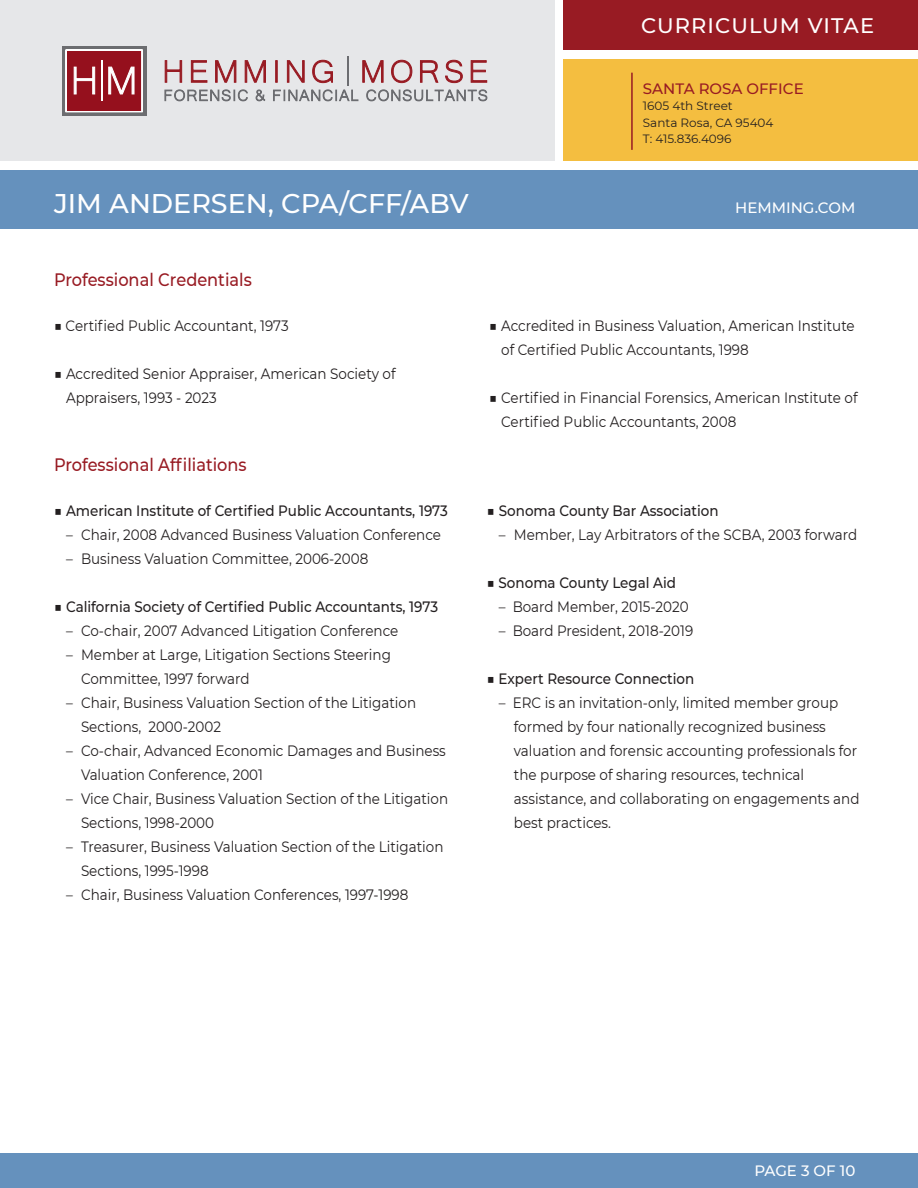
<style>
.page{position:relative;width:918px;height:1188px;background:#fff}
.page>*{position:absolute;margin:0;border:0;box-sizing:border-box;transform-origin:0 0}
.t1{font:500 27px "Montserrat";color:#fff}
.t2{font:500 21px "Montserrat";letter-spacing:.05em;color:#fff}
.t3{font:500 18px "Montserrat";color:#981b23;scale:.9 1}
.t4{font:15px/24px "Montserrat";color:#231f20;scale:.9 1}
.t5{font:500 15px "Montserrat";color:#231f20;scale:.9 1}
.t6{font:500 15px "Montserrat";color:#fff}
.t7{font:500 15px "Montserrat";color:#981b23}
.t8{font:12px "Montserrat";color:#231f20}
.s1{font-weight:500}
</style>
<div class="page">
<div style="left:0;top:1153px;width:918px;height:35px;background:#6591bd"></div>
<div style="left:564px;top:0;width:354px;height:49px;background:#981b23"></div>
<div style="left:0;top:0;width:554px;height:160px;background:#e6e7e9"></div>
<div style="left:564px;top:59px;width:354px;height:101px;background:#f4be40"></div>
<svg style="left:165px;top:89px;width:83px;height:12px"></svg>
<svg style="left:256px;top:90px;width:9px;height:11px"></svg>
<svg style="left:273px;top:89px;width:85px;height:12px"></svg>
<svg style="left:366px;top:89px;width:121px;height:12px"></svg>
<svg style="left:164px;top:60px;width:18px;height:23px"></svg>
<svg style="left:191px;top:60px;width:17px;height:23px"></svg>
<svg style="left:215px;top:60px;width:22px;height:23px"></svg>
<svg style="left:244px;top:60px;width:22px;height:23px"></svg>
<div style="left:275px;top:60px;width:3px;height:23px;background:#981b23;border:1px solid #981b23"></div>
<svg style="left:287px;top:60px;width:18px;height:23px"></svg>
<svg style="left:312px;top:60px;width:21px;height:23px"></svg>
<hr style="left:347px;top:56px;width:1px;height:30px;background:#6c6d71">
<svg style="left:362px;top:60px;width:22px;height:23px"></svg>
<svg style="left:391px;top:60px;width:22px;height:23px"></svg>
<svg style="left:420px;top:60px;width:19px;height:23px"></svg>
<svg style="left:445px;top:59px;width:18px;height:24px"></svg>
<svg style="left:470px;top:60px;width:17px;height:23px"></svg>
<div style="left:62px;top:46px;width:85px;height:70px;background:#6c6d70"></div>
<svg style="left:65px;top:49px;width:78px;height:64px;background:#ac4650"></svg>
<hr style="left:631px;top:73px;width:2px;height:77px;background:#981b23">
<div style="left:0;top:170px;width:918px;height:59px;background:#6591bd"></div>
<p class="t1" style="left:54px;top:185px;width:416px">JIM ANDERSEN, CPA/CFF/ABV</p>
<p class="t2" style="left:641px;top:11px;width:234px">CURRICULUM VITAE</p>
<p class="t7" style="left:643px;top:78px;width:162px">SANTA ROSA OFFICE</p>
<p class="t8" style="left:643px;top:98px;width:91px">1605 4th Street</p>
<p class="t8" style="left:643px;top:114px;width:132px">Santa Rosa, CA 95404</p>
<p class="t8" style="left:643px;top:131px;width:90px">T: 415.836.4096</p>
<p class="t6" style="left:735px;top:197px;width:122px">HEMMING.COM</p>
<p class="t3" style="left:54px;top:267px;width:221px">Professional Credentials</p>
<p class="t4" style="left:54px;top:313px;width:262px"><span class="s1">■</span> Certified Public Accountant, 1973</p>
<p class="t4" style="left:66px;top:361px;width:368px;text-indent:-12px"><span class="s1">■</span> Accredited Senior Appraiser, American Society of<br>Appraisers, 1993 - 2023</p>
<p class="t3" style="left:54px;top:452px;width:216px">Professional Affiliations</p>
<p class="t5" style="left:54px;top:501px;width:439px">■ American Institute of Certified Public Accountants, 1973</p>
<p class="t4" style="left:66px;top:523px;width:418px">– Chair, 2008 Advanced Business Valuation Conference</p>
<p class="t4" style="left:66px;top:547px;width:337px">– Business Valuation Committee, 2006-2008</p>
<p class="t5" style="left:54px;top:597px;width:428px">■ California Society of Certified Public Accountants, 1973</p>
<p class="t4" style="left:66px;top:619px;width:371px">– Co-chair, 2007 Advanced Litigation Conference</p>
<p class="t4" style="left:81px;top:643px;width:346px;text-indent:-15px">– Member at Large, Litigation Sections Steering<br>Committee, 1997 forward</p>
<p class="t4" style="left:81px;top:691px;width:374px;text-indent:-15px">– Chair, Business Valuation Section of the Litigation<br>Sections, 2000-2002</p>
<p class="t4" style="left:81px;top:739px;width:407px;text-indent:-15px">– Co-chair, Advanced Economic Damages and Business<br>Valuation Conference, 2001</p>
<p class="t4" style="left:81px;top:787px;width:409px;text-indent:-15px">– Vice Chair, Business Valuation Section of the Litigation<br>Sections, 1998-2000</p>
<p class="t4" style="left:81px;top:835px;width:404px;text-indent:-15px">– Treasurer, Business Valuation Section of the Litigation<br>Sections, 1995-1998</p>
<p class="t4" style="left:66px;top:883px;width:382px">– Chair, Business Valuation Conferences, 1997-1998</p>
<p class="t4" style="left:501px;top:313px;width:394px;text-indent:-12px"><span class="s1">■</span> Accredited in Business Valuation, American Institute of Certified Public Accountants, 1998</p>
<p class="t4" style="left:501px;top:385px;width:397px;text-indent:-12px"><span class="s1">■</span> Certified in Financial Forensics, American Institute of<br>Certified Public Accountants, 2008</p>
<p class="t5" style="left:487px;top:501px;width:259px">■ Sonoma County Bar Association</p>
<p class="t4" style="left:499px;top:523px;width:400px">– Member, Lay Arbitrators of the SCBA, 2003 forward</p>
<p class="t5" style="left:487px;top:573px;width:212px">■ Sonoma County Legal Aid</p>
<p class="t4" style="left:499px;top:595px;width:212px">– Board Member, 2015-2020</p>
<p class="t4" style="left:499px;top:619px;width:218px">– Board President, 2018-2019</p>
<p class="t5" style="left:487px;top:669px;width:232px">■ Expert Resource Connection</p>
<p class="t4" style="left:514px;top:691px;width:386px;text-indent:-15px">– ERC is an invitation-only, limited member group formed by four nationally recognized business valuation and forensic accounting professionals for the purpose of sharing resources, technical assistance, and collaborating on engagements and best practices.</p>
<p class="t6" style="left:754px;top:1160px;width:102px">PAGE 3 OF 10</p>
</div>
